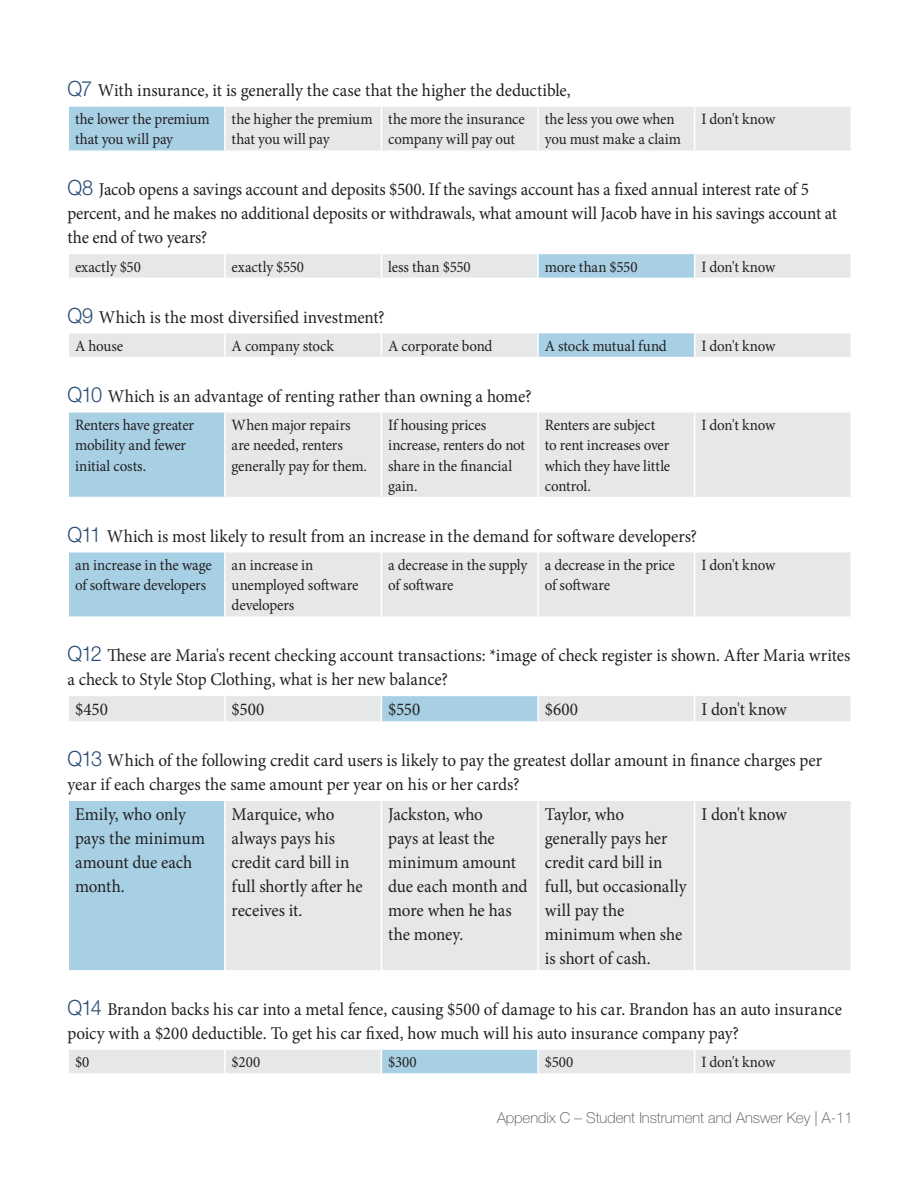
<style>
.page{position:relative;width:918px;height:1188px;background:#fff}
.page>*{position:absolute;margin:0;border:0;box-sizing:border-box;transform-origin:0 0}
.Survey_Question{font:18px/24px "Minion Pro";letter-spacing:-.005em;color:#231f20;scale:.95 1}
.Survey_Choices{font:15.75px/20.2px "Minion Pro";letter-spacing:-.01em;color:#231f20;scale:.95 1}
.t1{font:100 15px "Helvetica Neue LT Std";color:#4b4c4d}
.s1{font-family:"Helvetica Neue LT Std";font-weight:300;font-size:21px;color:#2a4d77}
</style>
<div class="page">
<div style="left:68px;top:106px;width:157px;height:45px;background:#a7d0e4"></div>
<div style="left:226px;top:107px;width:624px;height:43px;background:#e6e7e9"></div>
<hr style="left:381px;top:107px;width:1px;height:43px;background:#fff">
<hr style="left:537px;top:107px;width:2px;height:43px;background:#fff">
<hr style="left:694px;top:107px;width:1px;height:43px;background:#fff">
<hr style="left:68px;top:105px;width:157px;height:2px;background:#fff">
<hr style="left:68px;top:107px;width:1px;height:43px;background:#fff">
<hr style="left:224px;top:107px;width:2px;height:43px;background:#fff">
<hr style="left:68px;top:150px;width:157px;height:2px;background:#fff">
<svg style="left:69px;top:253px;width:782px;height:25px;background:#dbe4e9"></svg>
<svg style="left:69px;top:333px;width:782px;height:24px;background:#dae3e8"></svg>
<div style="left:68px;top:412px;width:157px;height:86px;background:#a7d0e4"></div>
<div style="left:226px;top:413px;width:624px;height:84px;background:#e6e7e9"></div>
<hr style="left:381px;top:413px;width:1px;height:84px;background:#fff">
<hr style="left:537px;top:413px;width:2px;height:84px;background:#fff">
<hr style="left:694px;top:413px;width:1px;height:84px;background:#fff">
<hr style="left:68px;top:411px;width:157px;height:2px;background:#fff">
<hr style="left:68px;top:413px;width:1px;height:84px;background:#fff">
<hr style="left:224px;top:413px;width:2px;height:84px;background:#fff">
<hr style="left:68px;top:497px;width:157px;height:1px;background:#fff">
<div style="left:68px;top:552px;width:157px;height:65px;background:#a7d0e4"></div>
<div style="left:226px;top:552px;width:624px;height:64px;background:#e6e7e9"></div>
<hr style="left:381px;top:552px;width:1px;height:64px;background:#fff">
<hr style="left:537px;top:552px;width:2px;height:64px;background:#fff">
<hr style="left:694px;top:552px;width:1px;height:64px;background:#fff">
<hr style="left:68px;top:552px;width:1px;height:64px;background:#fff">
<hr style="left:224px;top:552px;width:2px;height:64px;background:#fff">
<hr style="left:68px;top:616px;width:157px;height:2px;background:#fff">
<svg style="left:69px;top:695px;width:782px;height:26px;background:#dbe3e9"></svg>
<hr style="left:537px;top:696px;width:2px;height:25px;background:#fff">
<div style="left:68px;top:800px;width:157px;height:171px;background:#a7d0e4"></div>
<div style="left:226px;top:801px;width:624px;height:169px;background:#e6e7e9"></div>
<hr style="left:381px;top:801px;width:1px;height:169px;background:#fff">
<hr style="left:537px;top:801px;width:2px;height:169px;background:#fff">
<hr style="left:694px;top:801px;width:1px;height:169px;background:#fff">
<hr style="left:68px;top:800px;width:157px;height:1px;background:#fff">
<hr style="left:68px;top:801px;width:1px;height:169px;background:#fff">
<hr style="left:224px;top:801px;width:2px;height:169px;background:#fff">
<hr style="left:68px;top:970px;width:157px;height:2px;background:#fff">
<svg style="left:69px;top:1049px;width:782px;height:24px;background:#dae3e8"></svg>
<hr style="left:537px;top:1050px;width:2px;height:23px;background:#fff">
<p class="Survey_Question" style="left:68px;top:78px;width:531px"><span class="s1">Q7</span> With insurance, it is generally the case that the higher the deductible,</p>
<p class="Survey_Choices" style="left:75px;top:109px;width:143px">the lower the premium that you will pay</p>
<p class="Survey_Choices" style="left:232px;top:109px;width:150px">the higher the premium that you will pay</p>
<p class="Survey_Choices" style="left:388px;top:109px;width:145px">the more the insurance company will pay out</p>
<p class="Survey_Choices" style="left:545px;top:109px;width:145px">the less you owe when you must make a claim</p>
<p class="Survey_Choices" style="left:701px;top:109px;width:79px">I don't know</p>
<p class="Survey_Question" style="left:68px;top:178px;width:812px"><span class="s1">Q8</span> Jacob opens a savings account and deposits $500. If the savings account has a fixed annual interest rate of 5 percent, and he makes no additional deposits or withdrawals, what amount will Jacob have in his savings account at the end of two years?</p>
<p class="Survey_Choices" style="left:75px;top:257px;width:71px">exactly $50</p>
<p class="Survey_Choices" style="left:232px;top:257px;width:78px">exactly $550</p>
<p class="Survey_Choices" style="left:388px;top:257px;width:88px">less than $550</p>
<p class="Survey_Choices" style="left:545px;top:257px;width:99px">more than $550</p>
<p class="Survey_Choices" style="left:701px;top:257px;width:79px">I don't know</p>
<p class="Survey_Question" style="left:68px;top:305px;width:335px"><span class="s1">Q9</span> Which is the most diversified investment?</p>
<p class="Survey_Choices" style="left:75px;top:336px;width:52px">A house</p>
<p class="Survey_Choices" style="left:232px;top:336px;width:109px">A company stock</p>
<p class="Survey_Choices" style="left:388px;top:336px;width:111px">A corporate bond</p>
<p class="Survey_Choices" style="left:545px;top:336px;width:130px">A stock mutual fund</p>
<p class="Survey_Choices" style="left:701px;top:336px;width:79px">I don't know</p>
<p class="Survey_Question" style="left:68px;top:384px;width:490px"><span class="s1">Q10</span> Which is an advantage of renting rather than owning a home?</p>
<p class="Survey_Choices" style="left:75px;top:415px;width:127px">Renters have greater mobility and fewer initial costs.</p>
<p class="Survey_Choices" style="left:232px;top:415px;width:144px">When major repairs are needed, renters generally pay for them.</p>
<p class="Survey_Choices" style="left:388px;top:415px;width:146px">If housing prices increase, renters do not share in the financial gain.</p>
<p class="Survey_Choices" style="left:545px;top:415px;width:134px">Renters are subject to rent increases over which they have little control.</p>
<p class="Survey_Choices" style="left:701px;top:415px;width:79px">I don't know</p>
<p class="Survey_Question" style="left:68px;top:524px;width:664px"><span class="s1">Q11</span> Which is most likely to result from an increase in the demand for software developers?</p>
<p class="Survey_Choices" style="left:75px;top:555px;width:146px">an increase in the wage of software developers</p>
<p class="Survey_Choices" style="left:232px;top:555px;width:135px">an increase in unemployed software developers</p>
<p class="Survey_Choices" style="left:388px;top:555px;width:148px">a decrease in the supply of software</p>
<p class="Survey_Choices" style="left:545px;top:555px;width:139px">a decrease in the price of software</p>
<p class="Survey_Choices" style="left:701px;top:555px;width:79px">I don't know</p>
<p class="Survey_Question" style="left:68px;top:644px;width:826px"><span class="s1">Q12</span> These are Maria's recent checking account transactions: *image of check register is shown. After Maria writes a check to Style Stop Clothing, what is her new balance?</p>
<p class="Survey_Question" style="left:75px;top:698px;width:36px">$450</p>
<p class="Survey_Question" style="left:232px;top:698px;width:36px">$500</p>
<p class="Survey_Question" style="left:388px;top:698px;width:35px">$550</p>
<p class="Survey_Question" style="left:545px;top:698px;width:37px">$600</p>
<p class="Survey_Question" style="left:701px;top:698px;width:92px">I don't know</p>
<p class="Survey_Question" style="left:68px;top:749px;width:796px"><span class="s1">Q13</span> Which of the following credit card users is likely to pay the greatest dollar amount in finance charges per year if each charges the same amount per year on his or her cards?</p>
<p class="Survey_Question" style="left:75px;top:802px;width:138px">Emily, who only pays the minimum amount due each month.</p>
<p class="Survey_Question" style="left:232px;top:802px;width:139px">Marquice, who always pays his credit card bill in full shortly after he receives it.</p>
<p class="Survey_Question" style="left:388px;top:802px;width:148px">Jackston, who<br>pays at least the minimum amount due each month and more when he has the money.</p>
<p class="Survey_Question" style="left:545px;top:802px;width:151px">Taylor, who generally pays her credit card bill in full, but occasionally will pay the minimum when she is short of cash.</p>
<p class="Survey_Question" style="left:701px;top:802px;width:92px">I don't know</p>
<p class="Survey_Question" style="left:68px;top:997px;width:817px"><span class="s1">Q14</span> Brandon backs his car into a metal fence, causing $500 of damage to his car. Brandon has an auto insurance poicy with a $200 deductible. To get his car fixed, how much will his auto insurance company pay?</p>
<p class="Survey_Choices" style="left:75px;top:1052px;width:17px">$0</p>
<p class="Survey_Choices" style="left:232px;top:1052px;width:32px">$200</p>
<p class="Survey_Choices" style="left:388px;top:1052px;width:32px">$300</p>
<p class="Survey_Choices" style="left:545px;top:1052px;width:32px">$500</p>
<p class="Survey_Choices" style="left:701px;top:1052px;width:79px">I don't know</p>
<p class="t1" style="left:497px;top:1109px;width:357px">Appendix C – Student Instrument and Answer Key | A-11</p>
</div>
